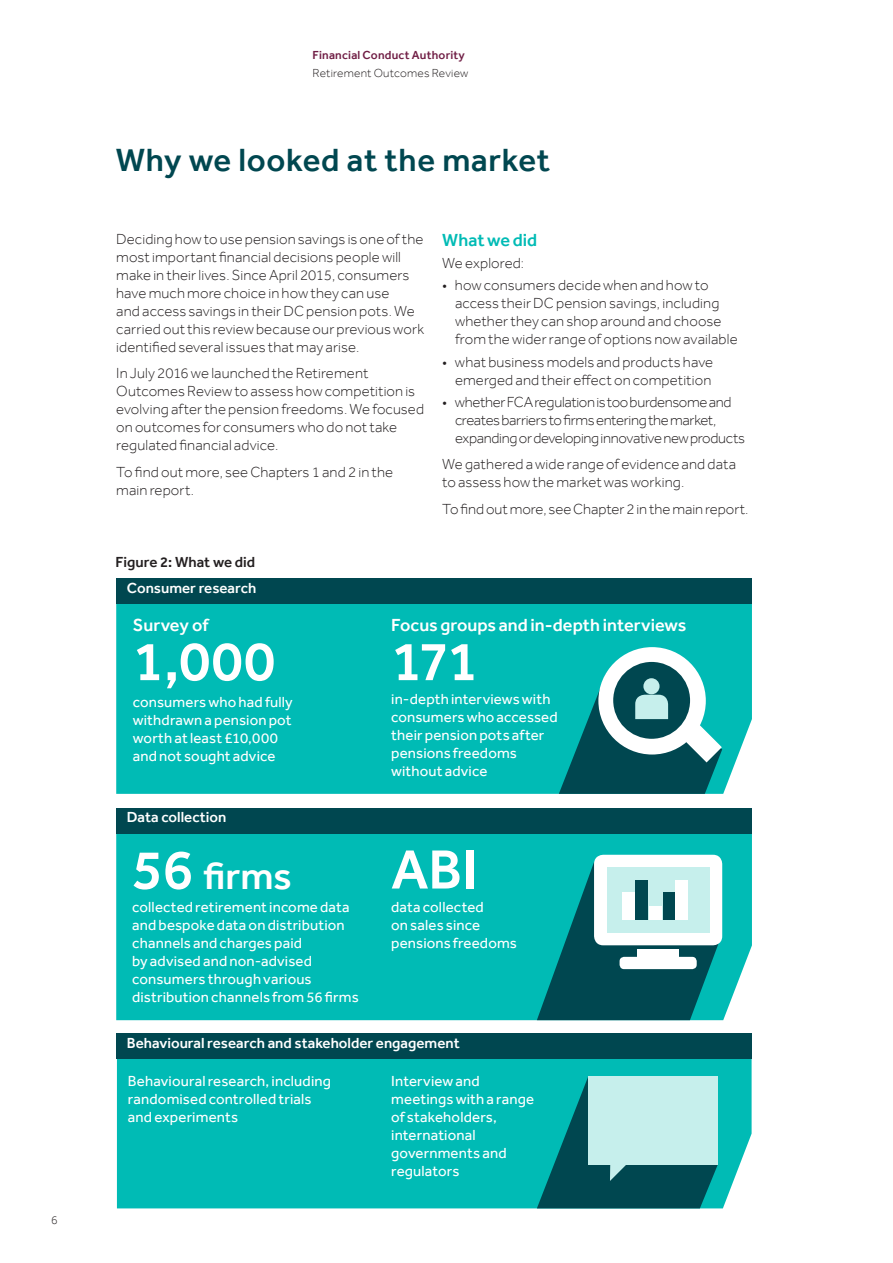
<style>
.page{position:relative;width:893px;height:1263px;background:#fff}
.page>*{position:absolute;margin:0;border:0;box-sizing:border-box;transform-origin:0 0}
.t1{font:500 57px "Effra";color:#fff}
.t2{font:500 39px "Effra";color:#fff}
.t3{font:500 33px "Effra";letter-spacing:.02em;color:#004750}
.Body_Copy{font:500 18px "Effra";color:#fff}
.Body_Copy-2{font:500 18px "Effra";color:#00bbb5}
.Body_Copy-3{font:300 15px/18px "Effra";letter-spacing:.005em;color:#231f20}
.Body_Copy-4{font:15px/18px "Effra";letter-spacing:.01em;color:#fff}
.Body_Copy-5{font:300 15px/18px "Effra";letter-spacing:-.02em;color:#231f20}
.t4{font:500 15px "Effra";color:#fff}
.t5{font:500 15px "Effra";color:#231f20}
.t6{font:300 12px "Effra";letter-spacing:.015em;color:#231f20}
.t7{font:500 12px "Effra";letter-spacing:.02em;color:#701e45}
.s1{font-size:57px}
</style>
<div class="page">
<div style="left:116px;top:833px;width:636px;height:187px;background:#00bbb5"></div>
<div style="left:116px;top:604px;width:636px;height:190px;background:#00bbb5"></div>
<div style="left:117px;top:1059px;width:635px;height:149px;background:#00bbb5"></div>
<div style="left:598px;top:647px;width:108px;height:107px;background:#fff;border-radius:50%"></div>
<div style="left:613px;top:662px;width:77px;height:77px;background:#004750;border-radius:50%"></div>
<svg style="left:559px;top:672px;width:193px;height:122px"></svg>
<div style="left:643px;top:678px;width:17px;height:16px;background:#c6efec;border-radius:50%"></div>
<svg style="left:533px;top:862px;width:218px;height:158px;background:#0b8284"></svg>
<div style="left:594px;top:855px;width:128px;height:90px;background:#fff;border-radius:9px"></div>
<div style="left:607px;top:867px;width:102px;height:66px;background:#c6efec"></div>
<div style="left:637px;top:949px;width:42px;height:20px;background:#fff"></div>
<div style="left:620px;top:957px;width:77px;height:12px;background:#fff;border-radius:4px"></div>
<div style="left:622px;top:893px;width:13px;height:27px;background:#fff"></div>
<div style="left:635px;top:880px;width:13px;height:40px;background:#004750"></div>
<div style="left:649px;top:906px;width:13px;height:14px;background:#fff"></div>
<div style="left:663px;top:893px;width:12px;height:27px;background:#004750"></div>
<div style="left:675px;top:880px;width:13px;height:40px;background:#fff"></div>
<div style="left:116px;top:578px;width:636px;height:26px;background:#004750"></div>
<div style="left:116px;top:808px;width:636px;height:25px;background:#004750"></div>
<div style="left:116px;top:1033px;width:636px;height:26px;background:#004750"></div>
<svg style="left:537px;top:1076px;width:181px;height:132px;background:#60abac"></svg>
<p class="t6" style="left:51px;top:1213px;width:8px">6</p>
<p class="t7" style="left:313px;top:48px;width:154px">Financial Conduct Authority</p>
<p class="t6" style="left:313px;top:66px;width:157px">Retirement Outcomes Review</p>
<p class="t3" style="left:116px;top:140px;width:436px">Why we looked at the market</p>
<p class="Body_Copy-3" style="left:116px;top:230px;width:309px">Deciding how to use pension savings is one of the most important financial decisions people will make in their lives. Since April 2015, consumers have much more choice in how they can use<br>and access savings in their DC pension pots. We carried out this review because our previous work identified several issues that may arise.</p>
<p class="Body_Copy-3" style="left:116px;top:364px;width:309px">In July 2016 we launched the Retirement Outcomes Review to assess how competition is evolving after the pension freedoms. We focused on outcomes for consumers who do not take regulated financial advice.</p>
<p class="Body_Copy-3" style="left:116px;top:463px;width:278px">To find out more, see Chapters 1 and 2 in the main report.</p>
<p class="t5" style="left:116px;top:553px;width:141px">Figure 2: What we did</p>
<p class="t4" style="left:127px;top:579px;width:131px">Consumer research</p>
<p class="Body_Copy-2" style="left:442px;top:229px;width:96px">What we did</p>
<p class="Body_Copy-3" style="left:442px;top:254px;width:83px">We explored:</p>
<p class="Body_Copy-3" style="left:455px;top:276px;width:284px;text-indent:-13px">• how consumers decide when and how to access their DC pension savings, including whether they can shop around and choose from the wider range of options now available</p>
<p class="Body_Copy-3" style="left:442px;top:352px;width:272px;text-align:right">• what business models and products have emerged and their effect on competition</p>
<p class="Body_Copy-5" style="left:455px;top:393px;width:292px;text-indent:-13px">• whether FCA regulation is too burdensome and creates barriers to firms entering the market, expanding or developing innovative new products</p>
<p class="Body_Copy-3" style="left:442px;top:455px;width:295px">We gathered a wide range of evidence and data to assess how the market was working.</p>
<p class="Body_Copy-3" style="left:442px;top:500px;width:308px">To find out more, see Chapter 2 in the main report.</p>
<p class="Body_Copy" style="left:133px;top:614px;width:77px">Survey of</p>
<p class="Body_Copy" style="left:391px;top:614px;width:297px">Focus groups and in-depth interviews</p>
<p class="t1" style="left:133px;top:627px;width:144px">1,000</p>
<p class="Body_Copy-4" style="left:133px;top:692px;width:161px">consumers who had fully withdrawn a pension pot worth at least £10,000 and not sought advice</p>
<p class="t1" style="left:391px;top:627px;width:89px">171</p>
<p class="Body_Copy-4" style="left:391px;top:690px;width:168px">in-depth interviews with consumers who accessed their pension pots after pensions freedoms without advice</p>
<p class="t4" style="left:127px;top:808px;width:101px">Data collection</p>
<p class="t2" style="left:132px;top:852px;width:161px"><span class="s1">56</span> firms</p>
<p class="t1" style="left:391px;top:835px;width:88px">ABI</p>
<p class="Body_Copy-4" style="left:132px;top:897px;width:228px">collected retirement income data and bespoke data on distribution channels and charges paid<br>by advised and non-advised consumers through various distribution channels from 56 firms</p>
<p class="Body_Copy-4" style="left:391px;top:897px;width:127px">data collected<br>on sales since pensions freedoms</p>
<p class="t4" style="left:127px;top:1034px;width:334px">Behavioural research and stakeholder engagement</p>
<p class="Body_Copy-4" style="left:128px;top:1072px;width:205px">Behavioural research, including randomised controlled trials and experiments</p>
<p class="Body_Copy-4" style="left:391px;top:1072px;width:144px">Interview and meetings with a range of stakeholders, international governments and regulators</p>
</div>
